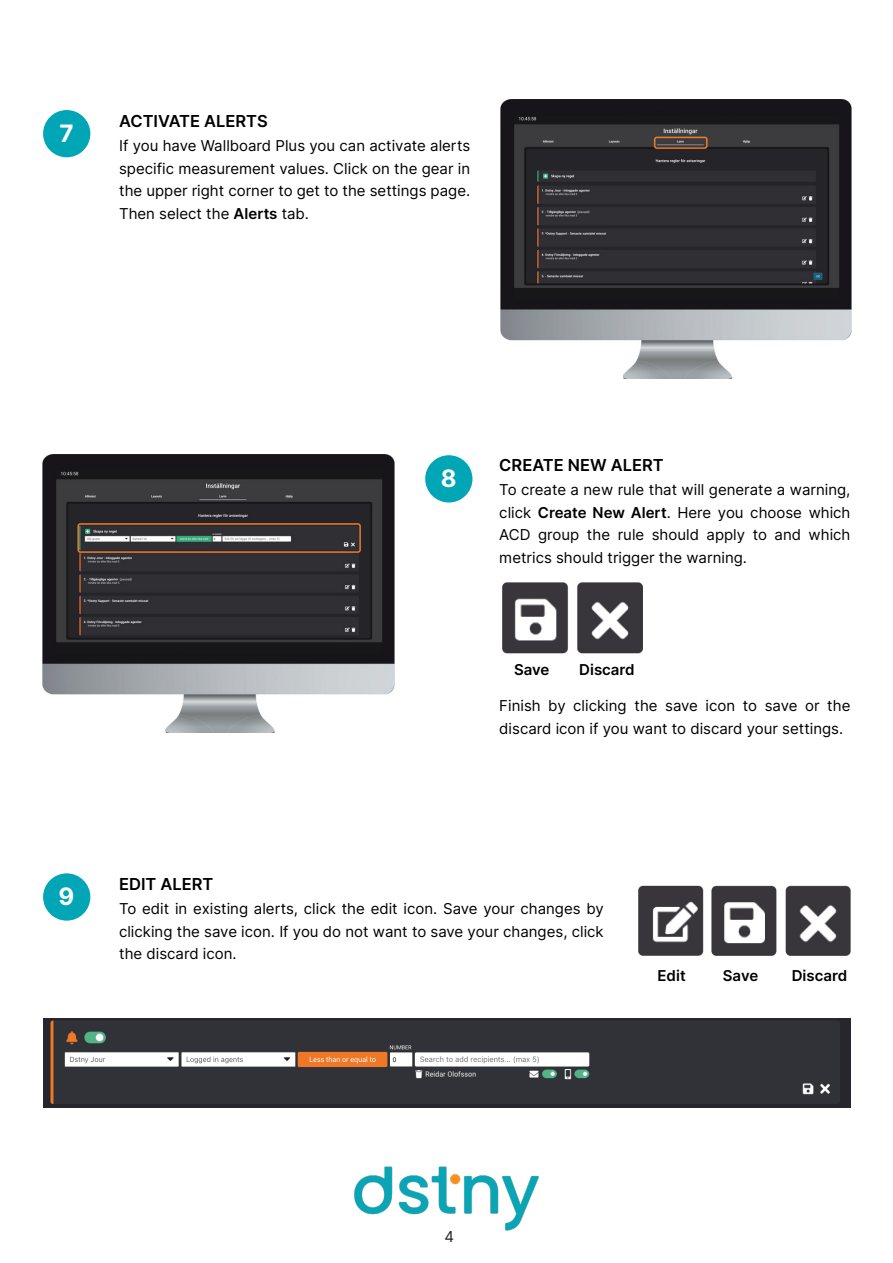
<style>
.page{position:relative;width:893px;height:1263px;background:#fff}
.page>*{position:absolute;margin:0;border:0;box-sizing:border-box;transform-origin:0 0}
.t1{font:700 24px "Inter";color:#fff}
.t2{font:600 16.5px "Inter";color:#000}
.t3{font:15px/22.5px "Inter";color:#000;text-align:justify}
.t4{font:600 15px "Inter";color:#000}
.t5{font:15px "Inter";color:#231f20}
.s1{font-weight:600}
</style>
<div class="page">
<img style="left:354px;top:1166px;width:185px;height:65px">
<div style="left:43px;top:110px;width:47px;height:47px;background:#00a5b6;border-radius:50%"></div>
<div style="left:43px;top:873px;width:47px;height:48px;background:#00a5b6;border-radius:50%"></div>
<img style="left:500px;top:100px;width:351px;height:279px">
<img style="left:43px;top:454px;width:351px;height:279px">
<div style="left:425px;top:455px;width:47px;height:47px;background:#00a5b6;border-radius:50%"></div>
<img style="left:502px;top:583px;width:140px;height:70px">
<img style="left:639px;top:885px;width:212px;height:71px">
<img style="left:43px;top:1019px;width:807px;height:88px">
<div style="left:654px;top:137px;width:54px;height:12px;border:2px solid #ee7d2b;border-radius:2px"></div>
<div style="left:77px;top:523px;width:284px;height:30px;border:2px solid #ee7d2b;border-radius:2px"></div>
<p class="t1" style="left:60px;top:115px;width:16px">7</p>
<p class="t2" style="left:119px;top:109px;width:150px">ACTIVATE ALERTS</p>
<p class="t3" style="left:119px;top:134px;width:353px">If you have Wallboard Plus you can activate alerts specific measurement values. Click on the gear in the upper right corner to get to the settings page.<br>Then select the <span class="s1">Alerts</span> tab.</p>
<p class="t1" style="left:441px;top:461px;width:17px">8</p>
<p class="t2" style="left:499px;top:453px;width:166px">CREATE NEW ALERT</p>
<p class="t3" style="left:499px;top:478px;width:353px">To create a new rule that will generate a warning, click <span class="s1">Create New Alert</span>. Here you choose which ACD group the rule should apply to and which metrics should trigger the warning.</p>
<p class="t4" style="left:514px;top:659px;width:37px">Save</p>
<p class="t4" style="left:579px;top:659px;width:57px">Discard</p>
<p class="t3" style="left:499px;top:694px;width:353px">Finish by clicking the save icon to save or the discard icon if you want to discard your settings.</p>
<p class="t1" style="left:59px;top:879px;width:17px">9</p>
<p class="t2" style="left:119px;top:872px;width:96px">EDIT ALERT</p>
<p class="t3" style="left:119px;top:897px;width:486px">To edit in existing alerts, click the edit icon. Save your changes by clicking the save icon. If you do not want to save your changes, click the discard icon.</p>
<p class="t4" style="left:657px;top:964px;width:30px">Edit</p>
<p class="t4" style="left:723px;top:964px;width:37px">Save</p>
<p class="t4" style="left:792px;top:964px;width:57px">Discard</p>
<p class="t5" style="left:444px;top:1225px;width:11px">4</p>
</div>
